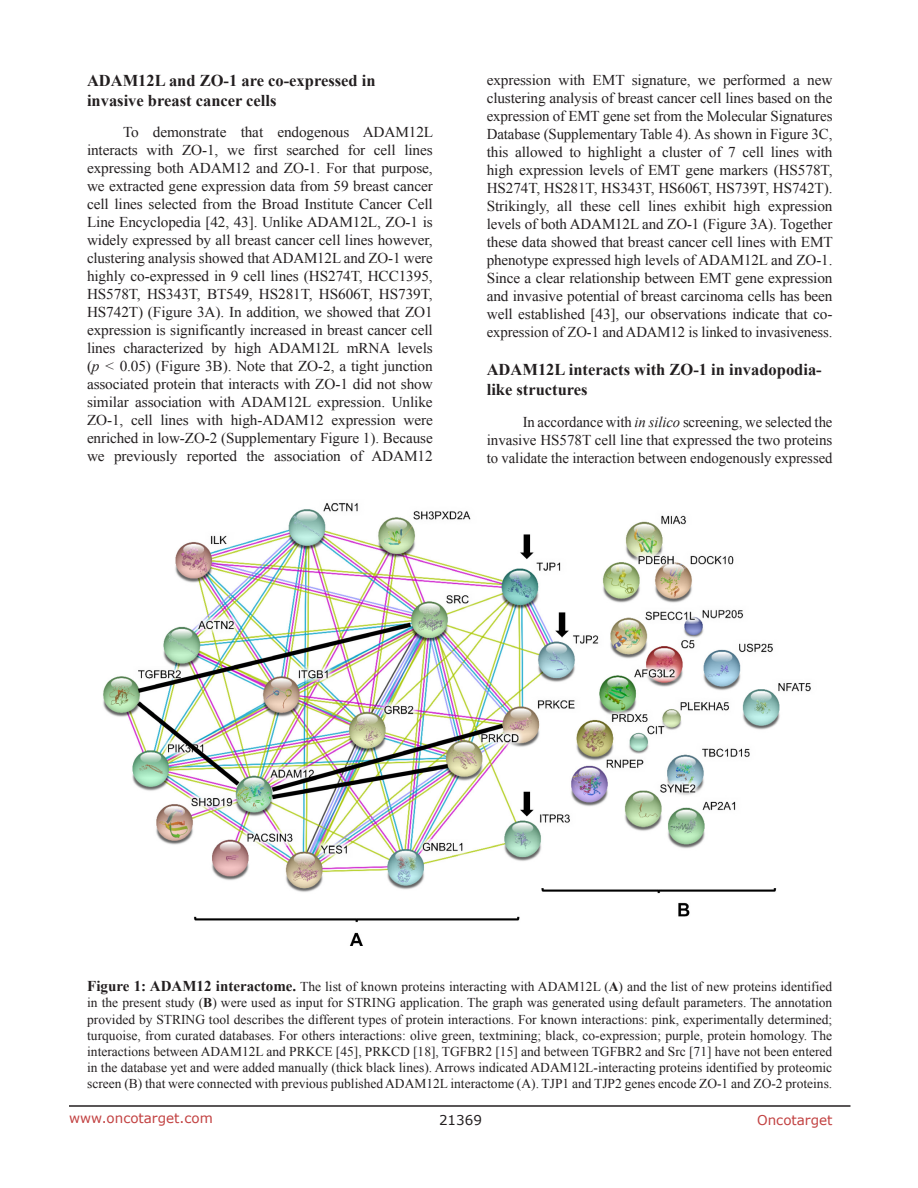
<style>
.page{position:relative;width:918px;height:1188px;background:#fff}
.page>*{position:absolute;margin:0;border:0;box-sizing:border-box;transform-origin:0 0}
.sub_heading_1{font:700 16.5px/19.8px "Times New Roman";color:#231f20}
.BodyText{font:15px/18px "Times New Roman";letter-spacing:-.01em;color:#231f20;text-align:justify}
.Figuretrx{font:13.5px/16.2px "Times New Roman";color:#231f20;text-align:justify}
.t1{font:13.5px "Verdana";color:#c24141}
.t2{font:13.5px "Verdana";color:#231f20}
.s1{font-style:italic}
.s2{font-weight:700;font-size:15px}
.s3{font-weight:700}
</style>
<div class="page">
<hr style="left:69px;top:1105px;width:781px;height:2px;background:#231f20">
<img style="left:103px;top:503px;width:708px;height:443px">
<p class="sub_heading_1" style="left:87px;top:70px;width:290px">ADAM12L and ZO-1 are co-expressed in invasive breast cancer cells</p>
<p class="BodyText" style="left:87px;top:123px;width:348px;text-indent:36px">To demonstrate that endogenous ADAM12L interacts with ZO-1, we first searched for cell lines expressing both ADAM12 and ZO-1. For that purpose, we extracted gene expression data from 59 breast cancer cell lines selected from the Broad Institute Cancer Cell Line Encyclopedia [42, 43]. Unlike ADAM12L, ZO-1 is widely expressed by all breast cancer cell lines however, clustering analysis showed that ADAM12L and ZO-1 were highly co-expressed in 9 cell lines (HS274T, HCC1395, HS578T, HS343T, BT549, HS281T, HS606T, HS739T, HS742T) (Figure 3A). In addition, we showed that ZO1 expression is significantly increased in breast cancer cell lines characterized by high ADAM12L mRNA levels (<span class="s1">p &lt;</span> 0.05) (Figure 3B). Note that ZO-2, a tight junction associated protein that interacts with ZO-1 did not show similar association with ADAM12L expression. Unlike ZO-1, cell lines with high-ADAM12 expression were enriched in low-ZO-2 (Supplementary Figure 1). Because we previously reported the association of ADAM12</p>
<p class="BodyText" style="left:487px;top:71px;width:348px">expression with EMT signature, we performed a new clustering analysis of breast cancer cell lines based on the expression of EMT gene set from the Molecular Signatures Database (Supplementary Table 4). As shown in Figure 3C, this allowed to highlight a cluster of 7 cell lines with high expression levels of EMT gene markers (HS578T, HS274T, HS281T, HS343T, HS606T, HS739T, HS742T).<br>Strikingly, all these cell lines exhibit high expression levels of both ADAM12L and ZO-1 (Figure 3A). Together these data showed that breast cancer cell lines with EMT phenotype expressed high levels of ADAM12L and ZO-1.<br>Since a clear relationship between EMT gene expression and invasive potential of breast carcinoma cells has been well established [43], our observations indicate that co&shy;expression of ZO-1 and ADAM12 is linked to invasiveness.</p>
<p class="sub_heading_1" style="left:487px;top:359px;width:337px">ADAM12L interacts with ZO-1 in invadopodia&shy;like structures</p>
<p class="BodyText" style="left:487px;top:412px;width:347px;text-indent:36px">In accordance with <span class="s1">in silico</span> screening, we selected the invasive HS578T cell line that expressed the two proteins to validate the interaction between endogenously expressed</p>
<p class="Figuretrx" style="left:87px;top:978px;width:747px"><span class="s2">Figure 1: ADAM12 interactome.</span> The list of known proteins interacting with ADAM12L (<span class="s3">A</span>) and the list of new proteins identified in the present study (<span class="s3">B</span>) were used as input for STRING application. The graph was generated using default parameters. The annotation provided by STRING tool describes the different types of protein interactions. For known interactions: pink, experimentally determined; turquoise, from curated databases. For others interactions: olive green, textmining; black, co-expression; purple, protein homology. The interactions between ADAM12L and PRKCE [45], PRKCD [18], TGFBR2 [15] and between TGFBR2 and Src [71] have not been entered in the database yet and were added manually (thick black lines). Arrows indicated ADAM12L-interacting proteins identified by proteomic screen (B) that were connected with previous published ADAM12L interactome (A). TJP1 and TJP2 genes encode ZO-1 and ZO-2 proteins.</p>
<p class="t1" style="left:69px;top:1109px;width:145px">www.oncotarget.com</p>
<p class="t2" style="left:439px;top:1111px;width:44px">21369</p>
<p class="t1" style="left:757px;top:1111px;width:77px">Oncotarget</p>
</div>
